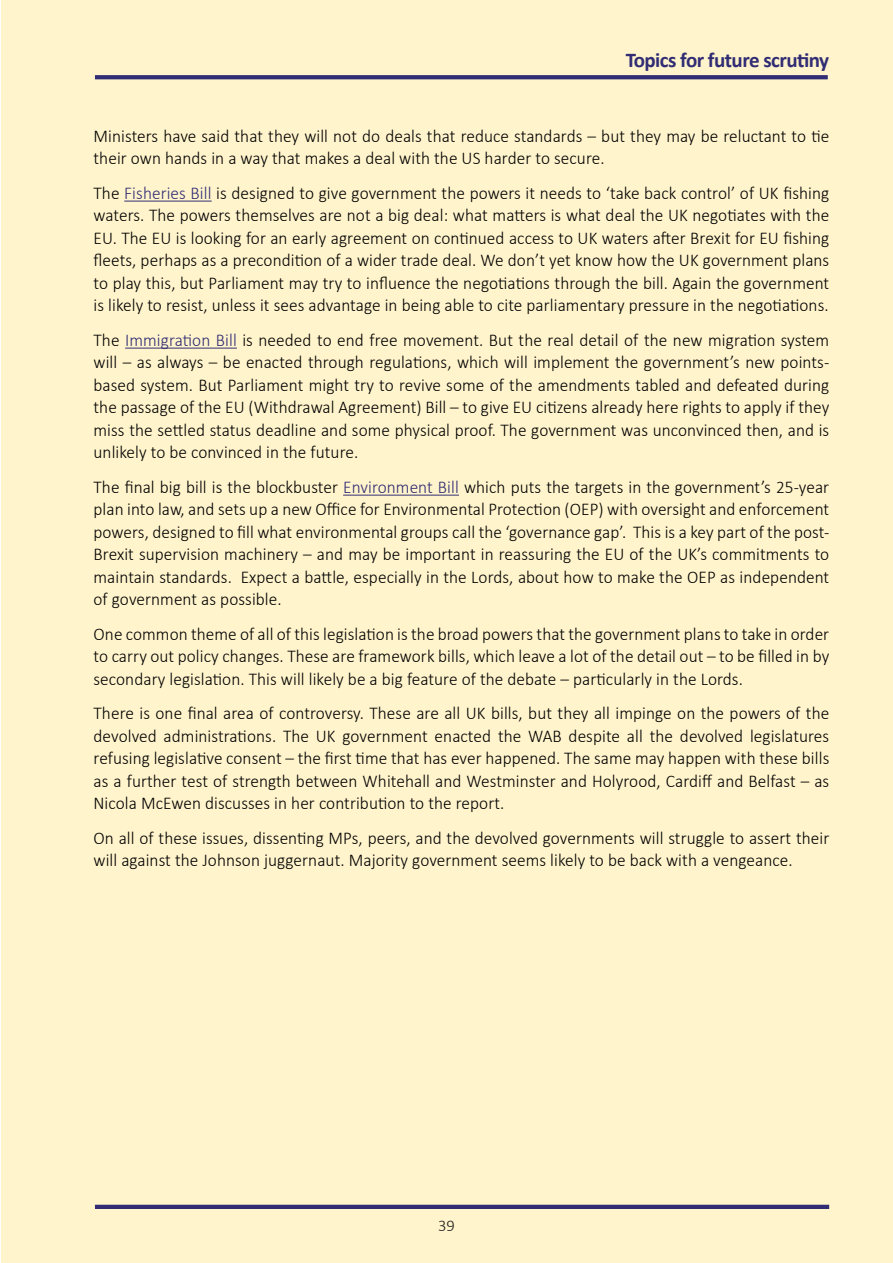
<style>
.page{position:relative;width:893px;height:1263px;background:#fff}
.page>*{position:absolute;margin:0;border:0;box-sizing:border-box;transform-origin:0 0}
.t1{font:700 21px "Calibri";letter-spacing:-.025em;color:#312d74}
.Body{font:300 18px/22.5px "Calibri";letter-spacing:.005em;color:#000;text-align:justify;scale:.96 1}
.t2{font:300 16.5px "Calibri";color:#1d1d1b}
.s1{color:#312d74}
</style>
<div class="page">
<div style="left:1px;top:0;width:892px;height:1263px;background:#fff4cc"></div>
<svg style="left:95px;top:75px;width:733px;height:4px;background:#373376"></svg>
<hr style="left:95px;top:1205px;width:734px;height:4px;background:#312d74">
<hr style="left:124px;top:201px;width:88px;height:1px;background:#312d74">
<hr style="left:125px;top:348px;width:112px;height:1px;background:#312d74">
<hr style="left:343px;top:495px;width:116px;height:1px;background:#312d74">
<p class="t1" style="left:626px;top:47px;width:205px">Topics for future scrutiny</p>
<p class="Body" style="left:94px;top:124px;width:768px">Ministers have said that they will not do deals that reduce standards – but they may be reluctant to tie their own hands in a way that makes a deal with the US harder to secure.</p>
<p class="Body" style="left:94px;top:181px;width:768px">The <span class="s1">Fisheries Bill</span> is designed to give government the powers it needs to ‘take back control’ of UK fishing waters. The powers themselves are not a big deal: what matters is what deal the UK negotiates with the EU. The EU is looking for an early agreement on continued access to UK waters after Brexit for EU fishing fleets, perhaps as a precondition of a wider trade deal. We don’t yet know how the UK government plans to play this, but Parliament may try to influence the negotiations through the bill. Again the government is likely to resist, unless it sees advantage in being able to cite parliamentary pressure in the negotiations.</p>
<p class="Body" style="left:94px;top:328px;width:768px">The <span class="s1">Immigration Bill</span> is needed to end free movement. But the real detail of the new migration system will – as always – be enacted through regulations, which will implement the government’s new points&shy;based system. But Parliament might try to revive some of the amendments tabled and defeated during the passage of the EU (Withdrawal Agreement) Bill – to give EU citizens already here rights to apply if they miss the settled status deadline and some physical proof. The government was unconvinced then, and is unlikely to be convinced in the future.</p>
<p class="Body" style="left:94px;top:475px;width:768px">The final big bill is the blockbuster <span class="s1">Environment Bill</span> which puts the targets in the government’s 25-year plan into law, and sets up a new Office for Environmental Protection (OEP) with oversight and enforcement powers, designed to fill what environmental groups call the ‘governance gap’. This is a key part of the post-Brexit supervision machinery – and may be important in reassuring the EU of the UK’s commitments to maintain standards. Expect a battle, especially in the Lords, about how to make the OEP as independent of government as possible.</p>
<p class="Body" style="left:94px;top:622px;width:768px">One common theme of all of this legislation is the broad powers that the government plans to take in order to carry out policy changes. These are framework bills, which leave a lot of the detail out – to be filled in by secondary legislation. This will likely be a big feature of the debate – particularly in the Lords.</p>
<p class="Body" style="left:94px;top:702px;width:768px">There is one final area of controversy. These are all UK bills, but they all impinge on the powers of the devolved administrations. The UK government enacted the WAB despite all the devolved legislatures refusing legislative consent – the first time that has ever happened. The same may happen with these bills as a further test of strength between Whitehall and Westminster and Holyrood, Cardiff and Belfast – as Nicola McEwen discusses in her contribution to the report.</p>
<p class="Body" style="left:94px;top:826px;width:768px">On all of these issues, dissenting MPs, peers, and the devolved governments will struggle to assert their will against the Johnson juggernaut. Majority government seems likely to be back with a vengeance.</p>
<p class="t2" style="left:438px;top:1216px;width:18px">39</p>
</div>
